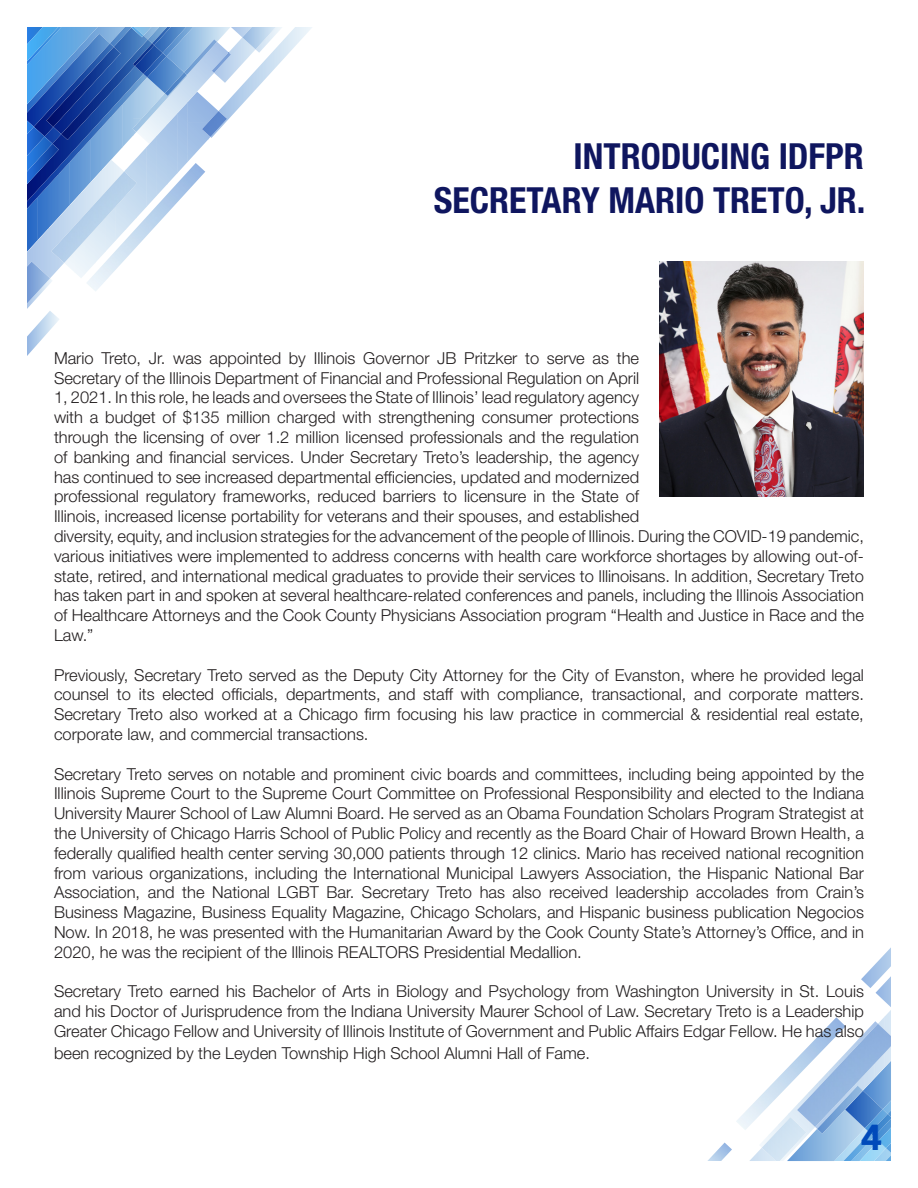
<style>
.page{position:relative;width:918px;height:1188px;background:#fff}
.page>*{position:absolute;margin:0;border:0;box-sizing:border-box;transform-origin:0 0}
.t1{font:700 condensed 36px "Helvetica Neue LT Std";color:#0f165f}
.t2{font:900 36px "Avenir";color:#004aba}
.t3{font:300 16.5px/19.8px "Helvetica Neue LT Std";color:#231f20;text-align:justify}
</style>
<div class="page">
<img style="left:252px;top:27px;width:60px;height:66px">
<img style="left:252px;top:27px;width:31px;height:26px">
<img style="left:252px;top:27px;width:24px;height:22px">
<svg style="left:27px;top:27px;width:225px;height:329px"></svg>
<img style="left:85px;top:263px;width:10px;height:12px">
<img style="left:74px;top:263px;width:11px;height:15px">
<img style="left:64px;top:263px;width:11px;height:9px">
<img style="left:202px;top:111px;width:25px;height:26px">
<img style="left:51px;top:172px;width:86px;height:91px">
<img style="left:861px;top:947px;width:30px;height:41px">
<img style="left:736px;top:1017px;width:104px;height:112px">
<img style="left:885px;top:1010px;width:6px;height:11px">
<img style="left:881px;top:1016px;width:4px;height:5px">
<svg style="left:745px;top:1021px;width:146px;height:140px"></svg>
<img style="left:817px;top:1127px;width:46px;height:7px">
<img style="left:797px;top:1024px;width:94px;height:103px">
<img style="left:707px;top:1143px;width:25px;height:18px">
<svg style="left:870px;top:966px;width:21px;height:27px"></svg>
<img style="left:876px;top:976px;width:15px;height:31px">
<img style="left:659px;top:261px;width:205px;height:236px">
<p class="t1" style="left:573px;top:135px;width:292px">INTRODUCING IDFPR</p>
<p class="t1" style="left:434px;top:178px;width:433px">SECRETARY MARIO TRETO, JR.</p>
<p class="t3" style="left:54px;top:348px;width:812px;text-align:left">Mario Treto, Jr. was appointed by Illinois Governor JB Pritzker to serve as the<br>Secretary of the Illinois Department of Financial and Professional Regulation on April<br>1, 2021. In this role, he leads and oversees the State of Illinois’ lead regulatory agency<br>with a budget of $135 million charged with strengthening consumer protections<br>through the licensing of over 1.2 million licensed professionals and the regulation<br>of banking and financial services. Under Secretary Treto’s leadership, the agency<br>has continued to see increased departmental efficiencies, updated and modernized<br>professional regulatory frameworks, reduced barriers to licensure in the State of<br>Illinois, increased license portability for veterans and their spouses, and established<br>diversity, equity, and inclusion strategies for the advancement of the people of Illinois. During the COVID-19 pandemic, various initiatives were implemented to address concerns with health care workforce shortages by allowing out-of&shy;state, retired, and international medical graduates to provide their services to Illinoisans. In addition, Secretary Treto has taken part in and spoken at several healthcare-related conferences and panels, including the Illinois Association of Healthcare Attorneys and the Cook County Physicians Association program “Health and Justice in Race and the Law.”</p>
<p class="t3" style="left:54px;top:665px;width:811px">Previously, Secretary Treto served as the Deputy City Attorney for the City of Evanston, where he provided legal counsel to its elected officials, departments, and staff with compliance, transactional, and corporate matters.<br>Secretary Treto also worked at a Chicago firm focusing his law practice in commercial &amp; residential real estate, corporate law, and commercial transactions.</p>
<p class="t3" style="left:54px;top:764px;width:812px">Secretary Treto serves on notable and prominent civic boards and committees, including being appointed by the Illinois Supreme Court to the Supreme Court Committee on Professional Responsibility and elected to the Indiana University Maurer School of Law Alumni Board. He served as an Obama Foundation Scholars Program Strategist at the University of Chicago Harris School of Public Policy and recently as the Board Chair of Howard Brown Health, a federally qualified health center serving 30,000 patients through 12 clinics. Mario has received national recognition from various organizations, including the International Municipal Lawyers Association, the Hispanic National Bar Association, and the National LGBT Bar. Secretary Treto has also received leadership accolades from Crain’s Business Magazine, Business Equality Magazine, Chicago Scholars, and Hispanic business publication Negocios Now. In 2018, he was presented with the Humanitarian Award by the Cook County State’s Attorney’s Office, and in 2020, he was the recipient of the Illinois REALTORS Presidential Medallion.</p>
<p class="t3" style="left:54px;top:981px;width:812px">Secretary Treto earned his Bachelor of Arts in Biology and Psychology from Washington University in St. Louis and his Doctor of Jurisprudence from the Indiana University Maurer School of Law. Secretary Treto is a Leadership Greater Chicago Fellow and University of Illinois Institute of Government and Public Affairs Edgar Fellow. He has also</p>
<p class="t3" style="left:54px;top:1043px;width:538px">been recognized by the Leyden Township High School Alumni Hall of Fame.</p>
<p class="t2" style="left:861px;top:1106px;width:23px">4</p>
</div>
